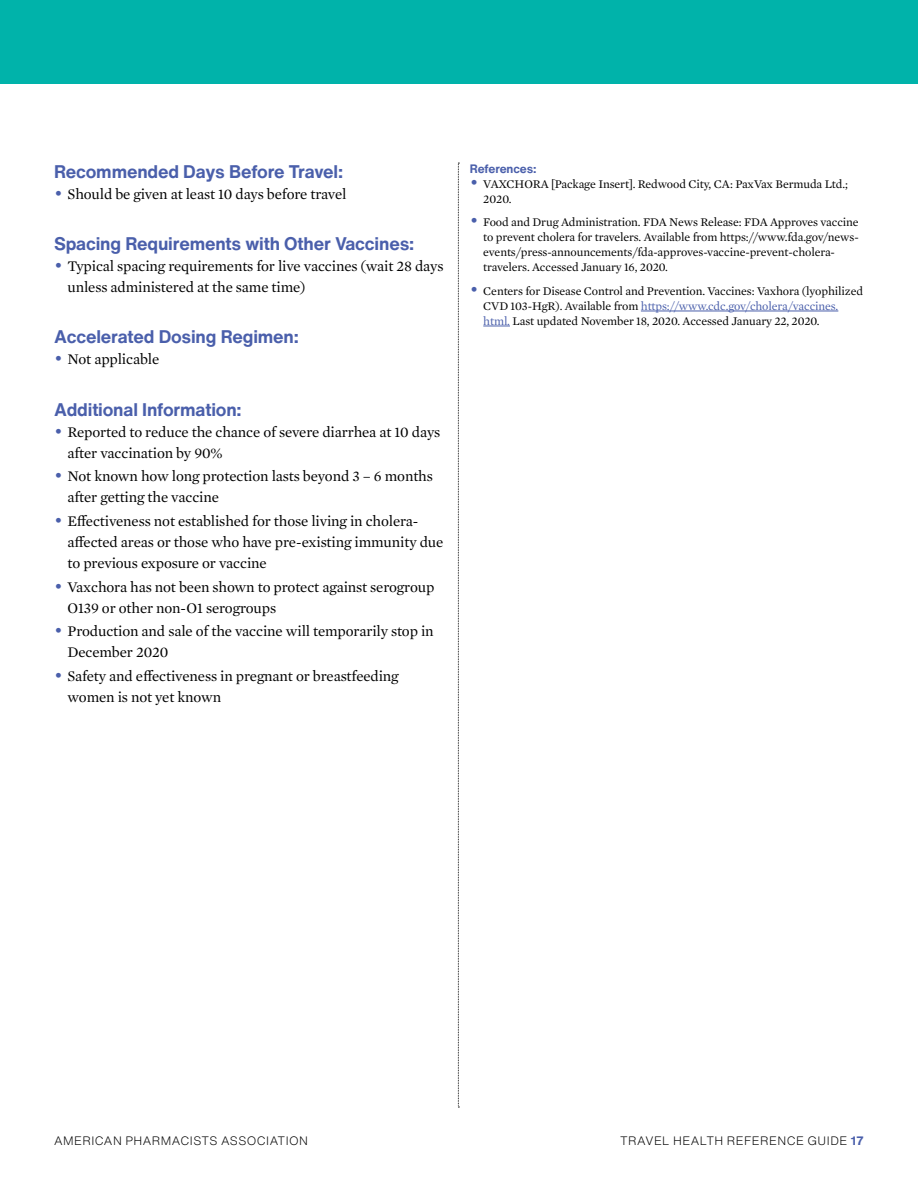
<style>
.page{position:relative;width:918px;height:1188px;background:#fff}
.page>*{position:absolute;margin:0;border:0;box-sizing:border-box;transform-origin:0 0}
.t1{font:700 18px "Helvetica Now Text";letter-spacing:-.01em;color:#4a5fab}
.t2{font:15px/21px "Mercury Text G1";letter-spacing:-.01em;color:#000}
.t3{font:12px/15px "Mercury Text G1";letter-spacing:-.01em;color:#000}
.t4{font:300 12px "Helvetica Now Text";letter-spacing:.035em;color:#000}
.t5{font:700 12px "Helvetica Now Text";letter-spacing:-.01em;color:#4a5fab}
.s1{font-size:18px;color:#4a5fab}
.s2{color:#4a5fab}
.s3{font-weight:700;color:#4a5fab}
</style>
<div class="page">
<div style="left:0;top:0;width:918px;height:83px;background:#00b3aa"></div>
<hr style="left:641px;top:311px;width:197px;height:1px;background:#4a5fab">
<svg style="left:483px;top:326px;width:27px;height:1px"></svg>
<svg style="left:458px;top:163px;width:1px;height:945px"></svg>
<p class="t1" style="left:54px;top:158px;width:291px">Recommended Days Before Travel:</p>
<p class="t2" style="left:54px;top:182px;width:294px"><span class="s1">•</span> Should be given at least 10 days before travel</p>
<p class="t1" style="left:54px;top:230px;width:362px">Spacing Requirements with Other Vaccines:</p>
<p class="t2" style="left:68px;top:255px;width:378px;text-indent:-14px"><span class="s1">•</span> Typical spacing requirements for live vaccines (wait 28 days unless administered at the same time)</p>
<p class="t1" style="left:54px;top:323px;width:246px">Accelerated Dosing Regimen:</p>
<p class="t2" style="left:54px;top:348px;width:107px"><span class="s1">•</span> Not applicable</p>
<p class="t1" style="left:54px;top:396px;width:189px">Additional Information:</p>
<p class="t2" style="left:68px;top:420px;width:374px;text-indent:-14px"><span class="s1">•</span> Reported to reduce the chance of severe diarrhea at 10 days after vaccination by 90%</p>
<p class="t2" style="left:68px;top:465px;width:367px;text-indent:-14px"><span class="s1">•</span> Not known how long protection lasts beyond 3 – 6 months after getting the vaccine</p>
<p class="t2" style="left:68px;top:510px;width:377px;text-indent:-14px"><span class="s1">•</span> Effectiveness not established for those living in cholera&shy;affected areas or those who have pre-existing immunity due to previous exposure or vaccine</p>
<p class="t2" style="left:68px;top:575px;width:368px;text-indent:-14px"><span class="s1">•</span> Vaxchora has not been shown to protect against serogroup<br>O139 or other non-O1 serogroups</p>
<p class="t2" style="left:68px;top:620px;width:368px;text-indent:-14px"><span class="s1">•</span> Production and sale of the vaccine will temporarily stop in<br>December 2020</p>
<p class="t2" style="left:68px;top:665px;width:333px;text-indent:-14px"><span class="s1">•</span> Safety and effectiveness in pregnant or breastfeeding women is not yet known</p>
<p class="t5" style="left:470px;top:159px;width:68px">References:</p>
<p class="t3" style="left:483px;top:175px;width:366px;text-indent:-14px"><span class="s1">•</span> VAXCHORA [Package Insert]. Redwood City, CA: PaxVax Bermuda Ltd.;<br>2020.</p>
<p class="t3" style="left:483px;top:214px;width:377px;text-indent:-14px"><span class="s1">•</span> Food and Drug Administration. FDA News Release: FDA Approves vaccine to prevent cholera for travelers. Available from https://www.fda.gov/news&shy;events/press-announcements/fda-approves-vaccine-prevent-cholera&shy;travelers. Accessed January 16, 2020.</p>
<p class="t3" style="left:483px;top:283px;width:381px;text-indent:-14px"><span class="s1">•</span> Centers for Disease Control and Prevention. Vaccines: Vaxhora (lyophilized<br>CVD 103-HgR). Available from <span class="s2">https://www.cdc.gov/cholera/vaccines. html.</span> Last updated November 18, 2020. Accessed January 22, 2020.</p>
<p class="t4" style="left:54px;top:1131px;width:256px">AMERICAN PHARMACISTS ASSOCIATION</p>
<p class="t4" style="left:620px;top:1131px;width:245px">TRAVEL HEALTH REFERENCE GUIDE <span class="s3">17</span></p>
</div>
